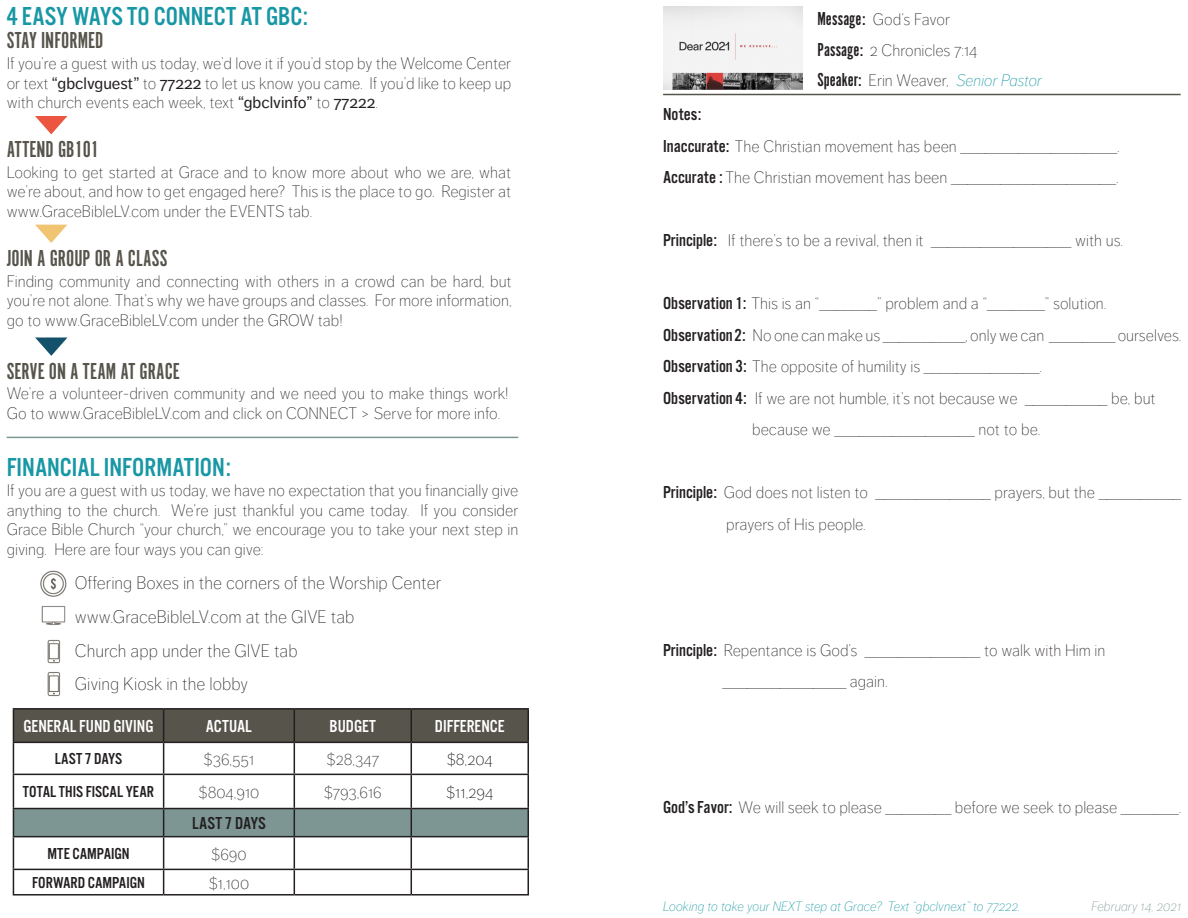
<style>
.page{position:relative;width:1188px;height:918px;background:#fff}
.page>*{position:absolute;margin:0;border:0;box-sizing:border-box;transform-origin:0 0}
.t1{font:27px "Alternate Got No 3 D";color:#1897a4}
.t2{font:24px "Alternate Got No 1 D";color:#57544c}
.t3{font:19.5px "Alternate Got No 1 D";color:#231f20}
.t4{font:300 expanded 18px "Dagny Pro";color:#231f20}
.Body{font:18px "Alternate Got No 3 D";color:#fff}
.Body-2{font:18px "Alternate Got No 3 D";letter-spacing:.005em;color:#231f20}
.Body-3{font:300 expanded 16.5px/19.5px "Dagny Pro";color:#231f20;text-align:justify}
.Body-4{font:16.5px "Alternate Got No 3 D";color:#231f20}
.t5{font:italic 300 expanded 16.5px "Dagny Pro";color:#1897a4}
.Body-5{font:300 expanded 16.5px "Dagny Pro";color:#000}
.t6{font:italic 300 expanded 13.5px "Dagny Pro";color:#1897a4}
.t7{font:italic 300 expanded 13.5px "Dagny Pro";color:#7d9694}
.s1{font-weight:400;font-stretch:normal}
.s2{font-style:normal;color:#231f20}
.s3{font-family:"Alternate Got No 3 D";font-weight:400;font-stretch:normal;font-size:18px}
</style>
<div class="page">
<hr style="left:663px;top:94px;width:518px;height:1px;background:#57544c">
<svg style="left:35px;top:116px;width:33px;height:19px"></svg>
<svg style="left:35px;top:224px;width:33px;height:19px"></svg>
<svg style="left:35px;top:337px;width:33px;height:19px"></svg>
<hr style="left:7px;top:437px;width:511px;height:1px;background:#7d9694">
<img style="left:663px;top:7px;width:139px;height:83px">
<img style="left:40px;top:570px;width:27px;height:27px">
<img style="left:41px;top:606px;width:25px;height:19px">
<img style="left:47px;top:639px;width:14px;height:25px">
<div style="left:14px;top:710px;width:514px;height:32px;background:#57544c"></div>
<hr style="left:13px;top:708px;width:151px;height:2px;background:#231f20">
<hr style="left:13px;top:710px;width:1px;height:32px;background:#231f20">
<hr style="left:164px;top:708px;width:130px;height:2px;background:#231f20">
<hr style="left:163px;top:710px;width:1px;height:32px;background:#231f20">
<hr style="left:294px;top:708px;width:117px;height:2px;background:#231f20">
<hr style="left:294px;top:710px;width:1px;height:32px;background:#231f20">
<hr style="left:411px;top:708px;width:118px;height:2px;background:#231f20">
<hr style="left:411px;top:710px;width:1px;height:32px;background:#231f20">
<hr style="left:528px;top:710px;width:1px;height:32px;background:#231f20">
<hr style="left:13px;top:742px;width:151px;height:1px;background:#231f20">
<hr style="left:13px;top:743px;width:1px;height:31px;background:#231f20">
<hr style="left:164px;top:742px;width:130px;height:1px;background:#231f20">
<hr style="left:163px;top:743px;width:1px;height:31px;background:#231f20">
<hr style="left:294px;top:742px;width:117px;height:1px;background:#231f20">
<hr style="left:294px;top:743px;width:1px;height:31px;background:#231f20">
<hr style="left:411px;top:742px;width:118px;height:1px;background:#231f20">
<hr style="left:411px;top:743px;width:1px;height:31px;background:#231f20">
<hr style="left:528px;top:743px;width:1px;height:31px;background:#231f20">
<hr style="left:13px;top:774px;width:151px;height:1px;background:#231f20">
<hr style="left:13px;top:775px;width:1px;height:33px;background:#231f20">
<hr style="left:164px;top:774px;width:130px;height:1px;background:#231f20">
<hr style="left:163px;top:775px;width:1px;height:33px;background:#231f20">
<hr style="left:294px;top:774px;width:117px;height:1px;background:#231f20">
<hr style="left:294px;top:775px;width:1px;height:33px;background:#231f20">
<hr style="left:411px;top:774px;width:118px;height:1px;background:#231f20">
<hr style="left:411px;top:775px;width:1px;height:33px;background:#231f20">
<hr style="left:528px;top:775px;width:1px;height:33px;background:#231f20">
<hr style="left:13px;top:808px;width:151px;height:1px;background:#231f20">
<hr style="left:164px;top:808px;width:130px;height:1px;background:#231f20">
<hr style="left:294px;top:808px;width:117px;height:1px;background:#231f20">
<hr style="left:411px;top:808px;width:118px;height:1px;background:#231f20">
<svg style="left:13px;top:809px;width:516px;height:27px;background:#7a9290"></svg>
<hr style="left:13px;top:836px;width:151px;height:1px;background:#231f20">
<hr style="left:13px;top:837px;width:1px;height:32px;background:#231f20">
<hr style="left:164px;top:836px;width:130px;height:1px;background:#231f20">
<hr style="left:163px;top:837px;width:1px;height:32px;background:#231f20">
<hr style="left:294px;top:836px;width:117px;height:1px;background:#231f20">
<hr style="left:294px;top:837px;width:1px;height:32px;background:#231f20">
<hr style="left:411px;top:836px;width:118px;height:1px;background:#231f20">
<hr style="left:411px;top:837px;width:1px;height:32px;background:#231f20">
<hr style="left:528px;top:837px;width:1px;height:32px;background:#231f20">
<hr style="left:13px;top:869px;width:151px;height:1px;background:#231f20">
<svg style="left:13px;top:870px;width:1px;height:24px"></svg>
<hr style="left:164px;top:869px;width:130px;height:1px;background:#231f20">
<svg style="left:163px;top:870px;width:1px;height:24px"></svg>
<hr style="left:294px;top:869px;width:117px;height:1px;background:#231f20">
<svg style="left:294px;top:870px;width:1px;height:24px"></svg>
<hr style="left:411px;top:869px;width:118px;height:1px;background:#231f20">
<svg style="left:411px;top:870px;width:1px;height:24px"></svg>
<svg style="left:528px;top:870px;width:1px;height:24px"></svg>
<hr style="left:13px;top:894px;width:151px;height:2px;background:#231f20">
<hr style="left:164px;top:894px;width:130px;height:2px;background:#231f20">
<hr style="left:294px;top:894px;width:117px;height:2px;background:#231f20">
<hr style="left:411px;top:894px;width:118px;height:2px;background:#231f20">
<img style="left:47px;top:672px;width:14px;height:25px">
<p class="t1" style="left:7px;top:2px;width:303px">4 EASY WAYS TO CONNECT AT GBC:</p>
<p class="t2" style="left:7px;top:28px;width:98px">STAY INFORMED</p>
<p class="Body-3" style="left:7px;top:54px;width:506px">If you’re a guest with us today, we’d love it if you’d stop by the Welcome Center or text <span class="s1">“gbclvguest”</span> to <span class="s1">77222</span> to let us know you came. If you’d like to keep up with church events each week, text <span class="s1">“gbclvinfo”</span> to <span class="s1">77222</span>.</p>
<p class="t2" style="left:7px;top:136px;width:94px">ATTEND GB101</p>
<p class="Body-3" style="left:7px;top:162px;width:506px">Looking to get started at Grace and to know more about who we are, what we’re about, and how to get engaged here? This is the place to go. Register at www.GraceBibleLV.com under the EVENTS tab.</p>
<p class="t2" style="left:7px;top:246px;width:162px">JOIN A GROUP OR A CLASS</p>
<p class="Body-3" style="left:7px;top:272px;width:506px">Finding community and connecting with others in a crowd can be hard, but you’re not alone. That’s why we have groups and classes. For more information, go to www.GraceBibleLV.com under the GROW tab!</p>
<p class="t2" style="left:7px;top:358px;width:175px">SERVE ON A TEAM AT GRACE</p>
<p class="Body-3" style="left:7px;top:384px;width:503px">We’re a volunteer-driven community and we need you to make things work!<br>Go to www.GraceBibleLV.com and click on CONNECT &gt; Serve for more info.</p>
<p class="t1" style="left:7px;top:452px;width:225px">FINANCIAL INFORMATION:</p>
<p class="Body-3" style="left:7px;top:481px;width:513px">If you are a guest with us today, we have no expectation that you financially give anything to the church. We’re just thankful you came today. If you consider Grace Bible Church “your church,” we encourage you to take your next step in giving. Here are four ways you can give:</p>
<p class="t4" style="left:75px;top:573px;width:368px">Offering Boxes in the corners of the Worship Center</p>
<p class="t4" style="left:75px;top:606px;width:281px">www.GraceBibleLV.com at the GIVE tab</p>
<p class="t4" style="left:75px;top:641px;width:224px">Church app under the GIVE tab</p>
<p class="t4" style="left:75px;top:674px;width:175px">Giving Kiosk in the lobby</p>
<p class="Body" style="left:24px;top:716px;width:131px">GENERAL FUND GIVING</p>
<p class="Body" style="left:206px;top:716px;width:48px">ACTUAL</p>
<p class="Body" style="left:330px;top:716px;width:48px">BUDGET</p>
<p class="Body" style="left:435px;top:716px;width:71px">DIFFERENCE</p>
<p class="Body-4" style="left:55px;top:750px;width:69px">LAST 7 DAYS</p>
<p class="Body-3" style="left:204px;top:750px;width:52px">$36,551</p>
<p class="Body-3" style="left:327px;top:750px;width:54px">$28,347</p>
<p class="Body-5" style="left:447px;top:750px;width:48px">$8,204</p>
<p class="Body-4" style="left:23px;top:783px;width:133px">TOTAL THIS FISCAL YEAR</p>
<p class="Body-3" style="left:199px;top:783px;width:62px">$804,910</p>
<p class="Body-3" style="left:324px;top:783px;width:60px">$793,616</p>
<p class="Body-5" style="left:446px;top:783px;width:49px">$11,294</p>
<p class="Body-2" style="left:192px;top:813px;width:75px">LAST 7 DAYS</p>
<p class="Body-4" style="left:47px;top:844px;width:84px">MTE CAMPAIGN</p>
<p class="Body-3" style="left:211px;top:844px;width:37px">$690</p>
<p class="Body-4" style="left:32px;top:873px;width:114px">FORWARD CAMPAIGN</p>
<p class="Body-3" style="left:209px;top:874px;width:42px">$1,100</p>
<p class="t3" style="left:818px;top:8px;width:50px">Message:</p>
<p class="Body-3" style="left:873px;top:10px;width:79px">God’s Favor</p>
<p class="t3" style="left:818px;top:39px;width:48px">Passage:</p>
<p class="Body-3" style="left:870px;top:40px;width:109px">2 Chronicles 7:14</p>
<p class="t3" style="left:818px;top:70px;width:46px">Speaker:</p>
<p class="t5" style="left:869px;top:71px;width:175px"><span class="s2">Erin Weaver,</span> Senior Pastor</p>
<p class="Body-2" style="left:663px;top:105px;width:40px">Notes:</p>
<p class="Body-3" style="left:663px;top:136px;width:458px"><span class="s3">Inaccurate:</span> The Christian movement has been ___________________.</p>
<p class="Body-3" style="left:663px;top:168px;width:457px"><span class="s3">Accurate :</span> The Christian movement has been ____________________.</p>
<p class="Body-3" style="left:663px;top:231px;width:461px"><span class="s3">Principle:</span> If there’s to be a revival, then it _________________ with us.</p>
<p class="Body-3" style="left:663px;top:294px;width:445px"><span class="s3">Observation 1:</span> This is an “_______” problem and a “_______” solution.</p>
<p class="Body-3" style="left:663px;top:325px;width:520px"><span class="s3">Observation 2:</span> No one can make us __________, only we can ________ ourselves.</p>
<p class="Body-3" style="left:663px;top:357px;width:380px"><span class="s3">Observation 3:</span> The opposite of humility is ______________.</p>
<p class="Body-3" style="left:663px;top:388px;width:494px"><span class="s3">Observation 4:</span> If we are not humble, it’s not because we __________ be, but</p>
<p class="Body-3" style="left:752px;top:420px;width:290px">because we _________________ not to be.</p>
<p class="Body-3" style="left:663px;top:483px;width:520px"><span class="s3">Principle:</span> God does not listen to ______________ prayers, but the __________</p>
<p class="Body-3" style="left:726px;top:514px;width:141px">prayers of His people.</p>
<p class="Body-3" style="left:663px;top:640px;width:444px"><span class="s3">Principle:</span> Repentance is God’s ______________ to walk with Him in</p>
<p class="Body-3" style="left:723px;top:672px;width:167px">_______________ again.</p>
<p class="Body-3" style="left:663px;top:798px;width:520px"><span class="s3">God’s Favor:</span> We will seek to please ________ before we seek to please _______.</p>
<p class="t6" style="left:663px;top:899px;width:359px">Looking to take your NEXT step at Grace? Text “gbclvnext” to 77222.</p>
<p class="t7" style="left:1092px;top:899px;width:91px">February 14, 2021</p>
</div>
